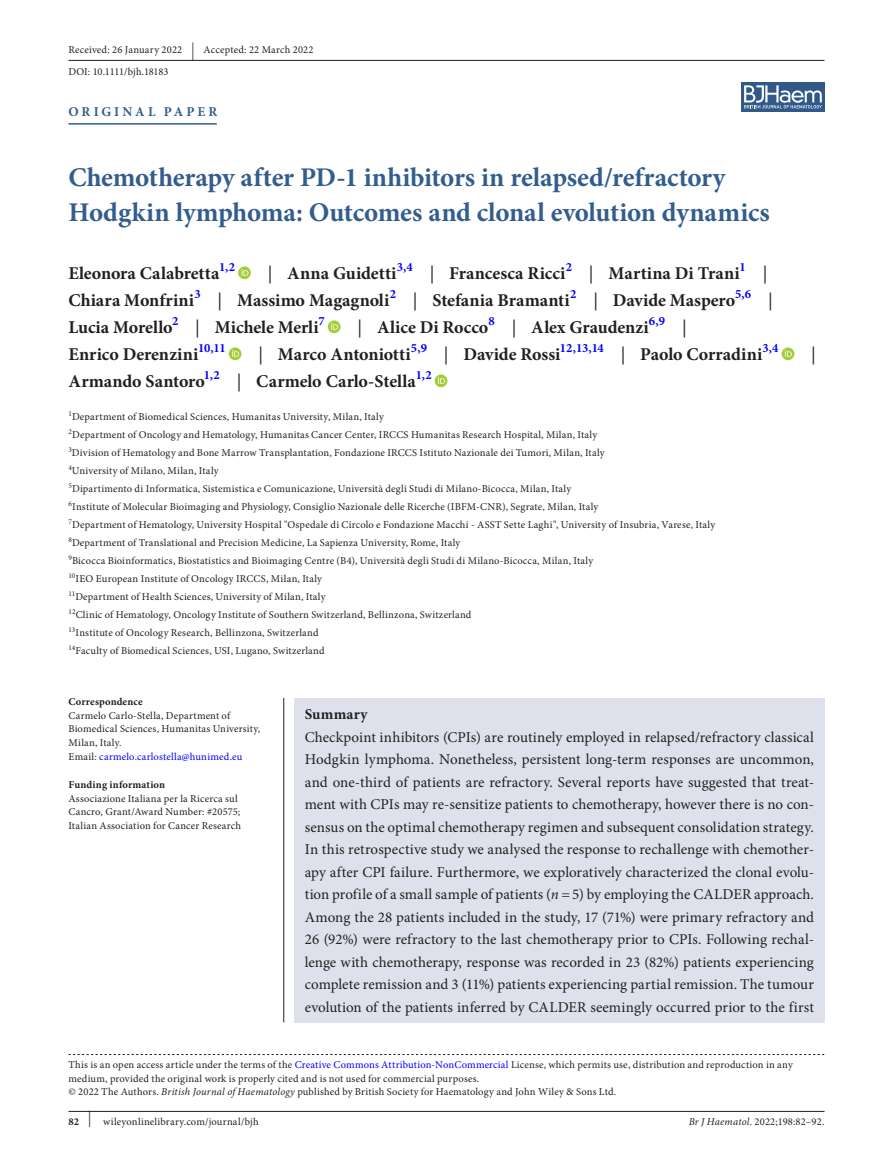
<style>
.page{position:relative;width:893px;height:1174px;background:#fff}
.page>*{position:absolute;margin:0;border:0;box-sizing:border-box;transform-origin:0 0}
.t1{font:700 27px/34.5px "Minion Pro";letter-spacing:-.005em;color:#325d8e}
.t2{font:700 18px "Minion Pro";color:#231f20}
.t3{font:18px "Minion Pro";color:#231f20}
.t4{font:15px/22.5px "Minion Pro";letter-spacing:.01em;color:#231f20;text-align:justify}
.t5{font:700 15px "Minion Pro";letter-spacing:.015em;color:#231f20}
.t6{font:700 13.5px "Minion Pro";letter-spacing:.21em;color:#325d8e}
.t7{font:700 12.6px "Minion Pro";letter-spacing:-.02em;color:#00f}
.t8{font:10.5px/18px "Minion Pro";letter-spacing:.015em;color:#231f20}
.t9{font:700 10.5px "Minion Pro";letter-spacing:.01em;color:#231f20}
.s1{font-size:18px}
.s2{font-weight:400}
.s3{color:#00f}
.s4{font-style:italic}
.s5{font-weight:700}
</style>
<div class="page">
<hr style="left:68px;top:1111px;width:756px;height:1px;background:#231f20">
<div style="left:741px;top:82px;width:83px;height:30px;background:#30598a"></div>
<svg style="left:744px;top:85px;width:78px;height:23px"></svg>
<hr style="left:68px;top:123px;width:149px;height:2px;background:#325d8e">
<svg style="left:238px;top:266px;width:13px;height:13px"></svg>
<svg style="left:242px;top:269px;width:6px;height:7px"></svg>
<svg style="left:328px;top:320px;width:13px;height:13px"></svg>
<svg style="left:331px;top:323px;width:7px;height:7px"></svg>
<svg style="left:229px;top:347px;width:13px;height:13px"></svg>
<svg style="left:232px;top:350px;width:7px;height:7px"></svg>
<div style="left:782px;top:347px;width:12px;height:13px;background:#a5cd39;border-radius:50%"></div>
<svg style="left:785px;top:350px;width:7px;height:7px"></svg>
<div style="left:435px;top:374px;width:12px;height:13px;background:#a5cd39;border-radius:50%"></div>
<svg style="left:438px;top:377px;width:7px;height:7px"></svg>
<hr style="left:68px;top:60px;width:756px;height:1px;background:#231f20">
<svg style="left:68px;top:1054px;width:756px;height:1px"></svg>
<div style="left:294px;top:698px;width:530px;height:324px;background:#dee1eb"></div>
<hr style="left:283px;top:698px;width:1px;height:324px;background:#231f20">
<p class="t8" style="left:68px;top:39px;width:247px;line-height:21.9px">Received: 26 January 2022 <span class="s1">|</span> Accepted: 22 March 2022<br>DOI: 10.1111/bjh.18183</p>
<p class="t6" style="left:69px;top:102px;width:150px">ORIGINAL PAPER</p>
<h1 class="t1" style="left:68px;top:160px;width:703px">Chemotherapy after PD-1 inhibitors in relapsed/refractory<br>Hodgkin lymphoma: Outcomes and clonal evolution dynamics</h1>
<h2 class="t2" style="left:68px;top:261px;width:152px">Eleonora Calabretta</h2>
<p class="t7" style="left:219px;top:258px;width:17px">1,2</p>
<h2 class="t2" style="left:268px;top:261px;width:130px"><span class="s2">|</span> Anna Guidetti</h2>
<p class="t7" style="left:397px;top:258px;width:18px">3,4</p>
<h2 class="t2" style="left:430px;top:261px;width:137px"><span class="s2">|</span> Francesca Ricci</h2>
<p class="t7" style="left:566px;top:258px;width:8px">2</p>
<h2 class="t2" style="left:589px;top:261px;width:152px"><span class="s2">|</span> Martina Di Trani</h2>
<p class="t7" style="left:739px;top:258px;width:8px">1</p>
<h2 class="t3" style="left:763px;top:261px;width:6px">|</h2>
<h2 class="t2" style="left:68px;top:288px;width:127px">Chiara Monfrini</h2>
<p class="t7" style="left:194px;top:285px;width:8px">3</p>
<h2 class="t2" style="left:218px;top:288px;width:173px"><span class="s2">|</span> Massimo Magagnoli</h2>
<p class="t7" style="left:390px;top:285px;width:8px">2</p>
<h2 class="t2" style="left:413px;top:288px;width:158px"><span class="s2">|</span> Stefania Bramanti</h2>
<p class="t7" style="left:570px;top:285px;width:8px">2</p>
<h2 class="t2" style="left:593px;top:288px;width:143px"><span class="s2">|</span> Davide Maspero</h2>
<p class="t7" style="left:735px;top:285px;width:18px">5,6</p>
<h2 class="t3" style="left:768px;top:288px;width:6px">|</h2>
<h2 class="t2" style="left:68px;top:315px;width:106px">Lucia Morello</h2>
<p class="t7" style="left:172px;top:312px;width:8px">2</p>
<h2 class="t2" style="left:195px;top:315px;width:125px"><span class="s2">|</span> Michele Merli</h2>
<p class="t7" style="left:318px;top:312px;width:8px">7</p>
<h2 class="t2" style="left:357px;top:315px;width:132px"><span class="s2">|</span> Alice Di Rocco</h2>
<p class="t7" style="left:488px;top:312px;width:8px">8</p>
<h2 class="t2" style="left:512px;top:315px;width:139px"><span class="s2">|</span> Alex Graudenzi</h2>
<p class="t7" style="left:649px;top:312px;width:18px">6,9</p>
<h2 class="t3" style="left:682px;top:315px;width:6px">|</h2>
<h2 class="t2" style="left:68px;top:342px;width:131px">Enrico Derenzini</h2>
<p class="t7" style="left:198px;top:339px;width:29px">10,11</p>
<h2 class="t2" style="left:258px;top:342px;width:154px"><span class="s2">|</span> Marco Antoniotti</h2>
<p class="t7" style="left:411px;top:339px;width:18px">5,9</p>
<h2 class="t2" style="left:444px;top:342px;width:118px"><span class="s2">|</span> Davide Rossi</h2>
<p class="t7" style="left:560px;top:339px;width:45px">12,13,14</p>
<h2 class="t2" style="left:621px;top:342px;width:143px"><span class="s2">|</span> Paolo Corradini</h2>
<p class="t7" style="left:762px;top:339px;width:18px">3,4</p>
<h2 class="t3" style="left:811px;top:342px;width:6px">|</h2>
<h2 class="t2" style="left:68px;top:369px;width:138px">Armando Santoro</h2>
<p class="t7" style="left:204px;top:366px;width:17px">1,2</p>
<h2 class="t2" style="left:237px;top:369px;width:181px"><span class="s2">|</span> Carmelo Carlo-Stella</h2>
<p class="t7" style="left:416px;top:366px;width:17px">1,2</p>
<p class="t8" style="left:68px;top:408px;width:648px"><sup>1</sup>Department of Biomedical Sciences, Humanitas University, Milan, Italy<br><sup>2</sup>Department of Oncology and Hematology, Humanitas Cancer Center, IRCCS Humanitas Research Hospital, Milan, Italy<br><sup>3</sup>Division of Hematology and Bone Marrow Transplantation, Fondazione IRCCS Istituto Nazionale dei Tumori, Milan, Italy<br><sup>4</sup>University of Milano, Milan, Italy<br><sup>5</sup>Dipartimento di Informatica, Sistemistica e Comunicazione, Università degli Studi di Milano-Bicocca, Milan, Italy<br><sup>6</sup>Institute of Molecular Bioimaging and Physiology, Consiglio Nazionale delle Ricerche (IBFM-CNR), Segrate, Milan, Italy<br><sup>7</sup>Department of Hematology, University Hospital "Ospedale di Circolo e Fondazione Macchi - ASST Sette Laghi", University of Insubria, Varese, Italy <sup>8</sup>Department of Translational and Precision Medicine, La Sapienza University, Rome, Italy<br><sup>9</sup>Bicocca Bioinformatics, Biostatistics and Bioimaging Centre (B4), Università degli Studi di Milano-Bicocca, Milan, Italy<br><sup>10</sup>IEO European Institute of Oncology IRCCS, Milan, Italy<br><sup>11</sup>Department of Health Sciences, University of Milan, Italy<br><sup>12</sup>Clinic of Hematology, Oncology Institute of Southern Switzerland, Bellinzona, Switzerland<br><sup>13</sup>Institute of Oncology Research, Bellinzona, Switzerland<br><sup>14</sup>Faculty of Biomedical Sciences, USI, Lugano, Switzerland</p>
<p class="t9" style="left:68px;top:694px;width:76px">Correspondence</p>
<p class="t8" style="left:68px;top:709px;width:193px;line-height:13.5px">Carmelo Carlo-Stella, Department of Biomedical Sciences, Humanitas University, Milan, Italy.<br>Email: <span class="s3">carmelo.carlostella@hunimed.eu</span></p>
<p class="t9" style="left:68px;top:777px;width:98px">Funding information</p>
<p class="t8" style="left:68px;top:791px;width:174px;line-height:13.5px">Associazione Italiana per la Ricerca sul<br>Cancro, Grant/Award Number: #20575;<br>Italian Association for Cancer Research</p>
<h3 class="t5" style="left:305px;top:704px;width:64px">Summary</h3>
<p class="t4" style="left:305px;top:726px;width:511px">Checkpoint inhibitors (CPIs) are routinely employed in relapsed/refractory classical Hodgkin lymphoma. Nonetheless, persistent long-term responses are uncommon, and one-third of patients are refractory. Several reports have suggested that treat&shy;ment with CPIs may re-sensitize patients to chemotherapy, however there is no con&shy;sensus on the optimal chemotherapy regimen and subsequent consolidation strategy.<br>In this retrospective study we analysed the response to rechallenge with chemother&shy;apy after CPI failure. Furthermore, we exploratively characterized the clonal evolu&shy;tion profile of a small sample of patients (<span class="s4">n</span> =5) by employing the CALDER approach.<br>Among the 28 patients included in the study, 17 (71%) were primary refractory and 26 (92%) were refractory to the last chemotherapy prior to CPIs. Following rechal&shy;lenge with chemotherapy, response was recorded in 23 (82%) patients experiencing complete remission and 3 (11%) patients experiencing partial remission. The tumour evolution of the patients inferred by CALDER seemingly occurred prior to the first</p>
<p class="t8" style="left:68px;top:1058px;width:726px;line-height:13.5px">This is an open access article under the terms of the <span class="s3">Creative Commons Attribution-NonCommercial</span> License, which permits use, distribution and reproduction in any medium, provided the original work is properly cited and is not used for commercial purposes.<br>© 2022 The Authors. <span class="s4">British Journal of Haematology</span> published by British Society for Haematology and John Wiley &amp; Sons Ltd.</p>
<p class="t8" style="left:68px;top:1112px;width:192px"><span class="s5">82</span> <sup>|</sup> wileyonlinelibrary.com/journal/bjh</p>
<p class="t8" style="left:689px;top:1113px;width:137px"><span class="s4">Br J Haematol</span>. 2022;198:82–92.</p>
</div>
